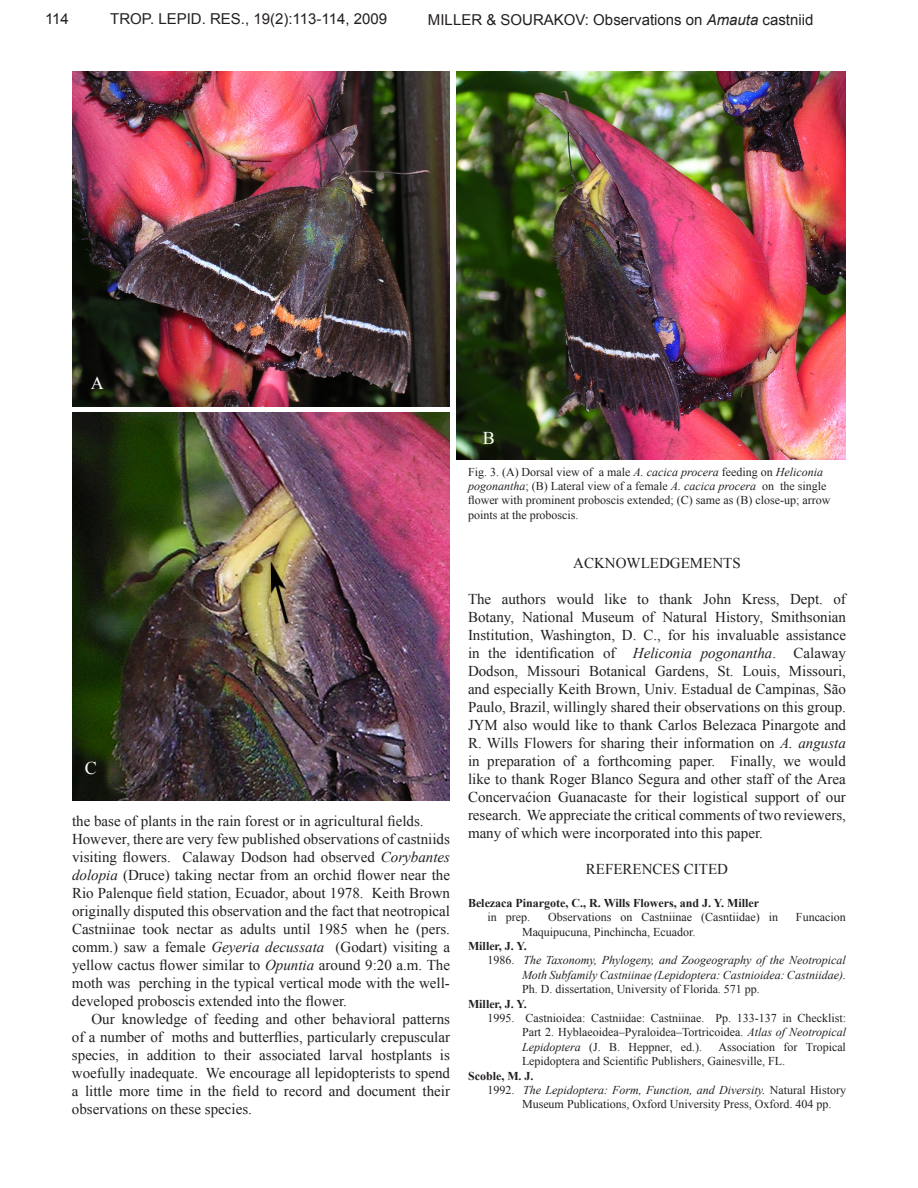
<style>
.page{position:relative;width:918px;height:1188px;background:#fff}
.page>*{position:absolute;margin:0;border:0;box-sizing:border-box;transform-origin:0 0}
.t1{font:18px "Times New Roman";color:#fff}
.t2{font:15px/18px "Times New Roman";color:#231f20;text-align:justify}
.t3{font:15px "Arial";color:#231f20}
.t4{font:12px/14.4px "Times New Roman";color:#231f20}
.t5{font:italic 12px "Times New Roman";color:#231f20}
.t6{font:700 12px "Times New Roman";color:#231f20}
.s1{font-style:italic}
.s2{font-style:normal}
</style>
<div class="page">
<img style="left:72px;top:72px;width:378px;height:334px">
<img style="left:457px;top:72px;width:389px;height:388px">
<img style="left:72px;top:413px;width:378px;height:388px">
<p class="t3" style="left:45px;top:9px;width:25px">114</p>
<p class="t3" style="left:110px;top:9px;width:278px">TROP. LEPID. RES., 19(2):113-114, 2009</p>
<p class="t3" style="left:428px;top:10px;width:387px">MILLER &amp; SOURAKOV: Observations on <span class="s1">Amauta</span> castniid</p>
<p class="t1" style="left:91px;top:371px;width:14px">A</p>
<p class="t1" style="left:483px;top:426px;width:14px">B</p>
<p class="t4" style="left:468px;top:464px;width:364px">Fig. 3. (A) Dorsal view of a male <span class="s1">A. cacica procera</span> feeding on <span class="s1">Heliconia pogonantha</span>; (B) Lateral view of a female <span class="s1">A. cacica procera</span> on the single flower with prominent proboscis extended; (C) same as (B) close-up; arrow points at the proboscis.</p>
<p class="t1" style="left:85px;top:756px;width:14px">C</p>
<p class="t2" style="left:72px;top:811px;width:380px;text-align:left">the base of plants in the rain forest or in agricultural fields.<br>However, there are very few published observations of castniids visiting flowers. Calaway Dodson had observed <span class="s1">Corybantes dolopia</span> (Druce) taking nectar from an orchid flower near the Rio Palenque field station, Ecuador, about 1978. Keith Brown originally disputed this observation and the fact that neotropical Castniinae took nectar as adults until 1985 when he (pers. comm.) saw a female <span class="s1">Geyeria decussata</span> (Godart) visiting a yellow cactus flower similar to <span class="s1">Opuntia</span> around 9:20 a.m. The moth was perching in the typical vertical mode with the well&shy;developed proboscis extended into the flower.</p>
<p class="t2" style="left:72px;top:1009px;width:380px;text-indent:20px">Our knowledge of feeding and other behavioral patterns of a number of moths and butterflies, particularly crepuscular species, in addition to their associated larval hostplants is woefully inadequate. We encourage all lepidopterists to spend a little more time in the field to record and document their observations on these species.</p>
<p class="t2" style="left:573px;top:554px;width:23px">Acknowledgements</p>
<p class="t2" style="left:468px;top:590px;width:380px">The authors would like to thank John Kress, Dept. of Botany, National Museum of Natural History, Smithsonian Institution, Washington, D. C., for his invaluable assistance in the identification of <span class="s1">Heliconia pogonantha</span>. Calaway Dodson, Missouri Botanical Gardens, St. Louis, Missouri, and especially Keith Brown, Univ. Estadual de Campinas, São Paulo, Brazil, willingly shared their observations on this group.<br>JYM also would like to thank Carlos Belezaca Pinargote and R. Wills Flowers for sharing their information on <span class="s1">A. angusta </span>in preparation of a forthcoming paper. Finally, we would like to thank Roger Blanco Segura and other staff of the Area Concervaćion Guanacaste for their logistical support of our research. We appreciate the critical comments of two reviewers, many of which were incorporated into this paper.</p>
<p class="t2" style="left:586px;top:860px;width:21px">References</p>
<p class="t2" style="left:684px;top:860px;width:20px">Cited</p>
<p class="t6" style="left:468px;top:894px;width:293px">Belezaca Pinargote, C., R. Wills Flowers, and J. Y. Miller</p>
<p class="t4" style="left:488px;top:910px;width:44px">in prep.</p>
<p class="t4" style="left:548px;top:910px;width:231px">Observations on Castniinae (Casntiidae) in</p>
<p class="t4" style="left:796px;top:910px;width:51px">Funcacion</p>
<p class="t4" style="left:522px;top:924px;width:175px">Maquipucuna, Pinchincha, Ecuador.</p>
<p class="t6" style="left:468px;top:938px;width:60px">Miller, J. Y.</p>
<p class="t5" style="left:488px;top:952px;width:360px"><span class="s2">1986.</span> The Taxonomy, Phylogeny, and Zoogeography of the Neotropical</p>
<p class="t5" style="left:522px;top:967px;width:325px">Moth Subfamily Castniinae (Lepidoptera: Castnioidea: Castniidae).</p>
<p class="t4" style="left:522px;top:982px;width:239px">Ph. D. dissertation, University of Florida. 571 pp.</p>
<p class="t6" style="left:468px;top:995px;width:60px">Miller, J. Y.</p>
<p class="t4" style="left:522px;top:1011px;width:326px;text-align:justify;text-indent:-34px">1995. Castnioidea: Castniidae: Castniinae. Pp. 133-137 in Checklist:<br>Part 2. Hyblaeoidea–Pyraloidea–Tortricoidea. <span class="s1">Atlas of Neotropical Lepidoptera</span> (J. B. Heppner, ed.).</p>
<p class="t4" style="left:522px;top:1039px;width:325px;text-indent:196px">Association for Tropical<br>Lepidoptera and Scientific Publishers, Gainesville, FL.</p>
<p class="t6" style="left:468px;top:1067px;width:67px">Scoble, M. J.</p>
<p class="t5" style="left:488px;top:1082px;width:360px"><span class="s2">1992.</span> The Lepidoptera: Form, Function, and Diversity. <span class="s2">Natural History</span></p>
<p class="t4" style="left:522px;top:1097px;width:311px">Museum Publications, Oxford University Press, Oxford. 404 pp.</p>
</div>
